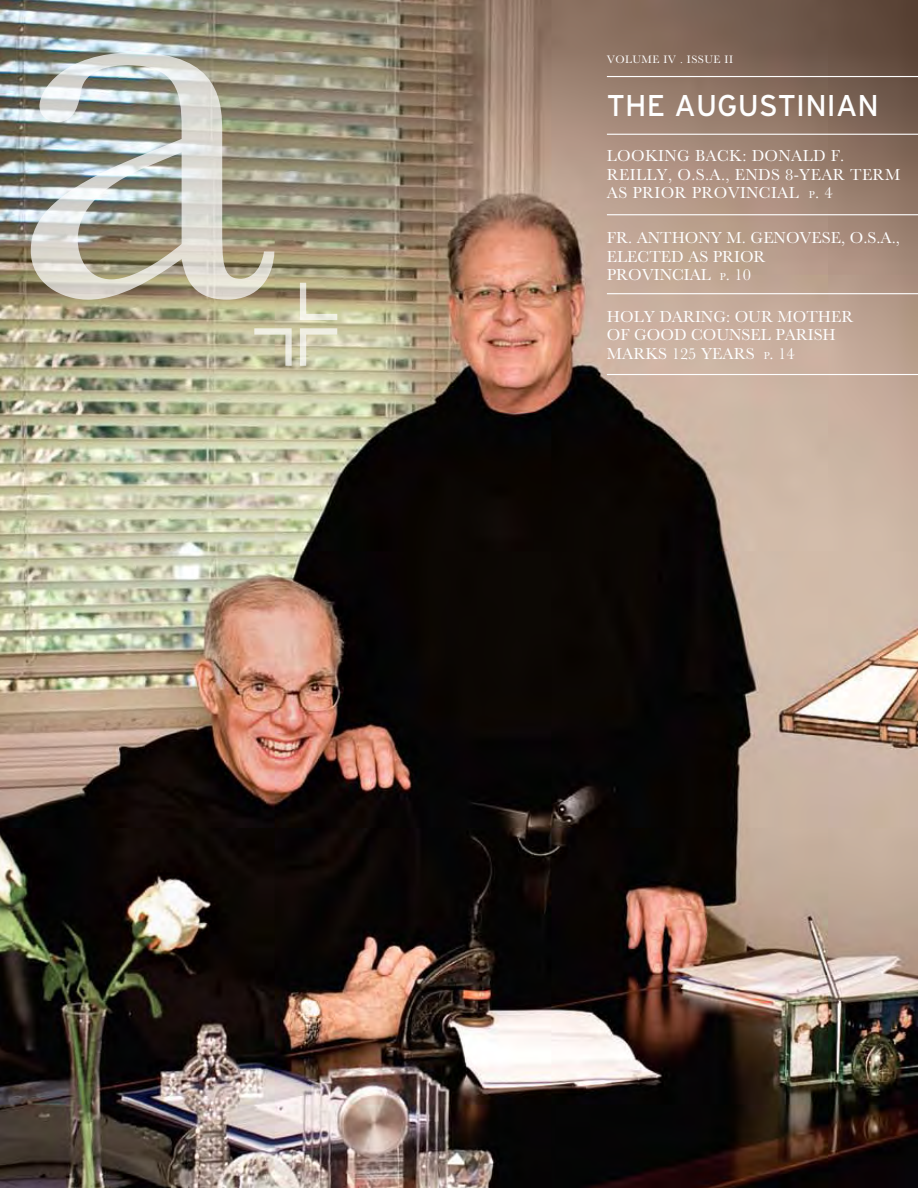
<style>
.page{position:relative;width:918px;height:1188px;background:#fff}
.page>*{position:absolute;margin:0;border:0;box-sizing:border-box;transform-origin:0 0}
.t1{font:30px "Interstate";letter-spacing:.005em;color:#fff}
.t2{font:16.5px/18.8px "Baskerville";color:#fff}
.t3{font:16.5px/18.8px "Baskerville";letter-spacing:.02em;color:#fff}
.t4{font:11.25px "Baskerville";letter-spacing:.04em;color:#fff}
.s1{font-size:10.5px}
</style>
<div class="page">
<img style="left:0;top:0;width:918px;height:1188px">
<svg style="left:300px;top:283px;width:37px;height:37px"></svg>
<svg style="left:300px;top:328px;width:37px;height:38px"></svg>
<svg style="left:254px;top:328px;width:38px;height:38px"></svg>
<img style="left:31px;top:53px;width:243px;height:247px">
<hr style="left:607px;top:76px;width:311px;height:1px;background:#fff">
<hr style="left:607px;top:134px;width:311px;height:1px;background:#fff">
<hr style="left:607px;top:214px;width:311px;height:1px;background:#fff">
<hr style="left:607px;top:293px;width:311px;height:1px;background:#fff">
<hr style="left:607px;top:374px;width:311px;height:1px;background:#fff">
<p class="t4" style="left:607px;top:53px;width:128px">VOLUME IV . ISSUE iI</p>
<h1 class="t1" style="left:607px;top:89px;width:274px">THE AUGUSTINIAN</h1>
<p class="t3" style="left:607px;top:146px;width:295px">LOOKING BACK: DONALD F.<br>REILLY, O.S.A., ENDS 8-YEAR TERM<br>AS PRIOR PROVINCIAL <span class="s1">p</span>. 4</p>
<p class="t2" style="left:607px;top:228px;width:295px">fr. ANTHONY M. GENOVESE, O.S.A.,<br>ELECTED AS PRIOR<br>PROVINCIAL <span class="s1">p</span>. 10</p>
<p class="t2" style="left:607px;top:307px;width:248px">HOLY DARING: OUR MOTHER<br>OF GOOD COUNSEL PARISH<br>MARKS 125 YEARS <span class="s1">p</span>. 14</p>
</div>
